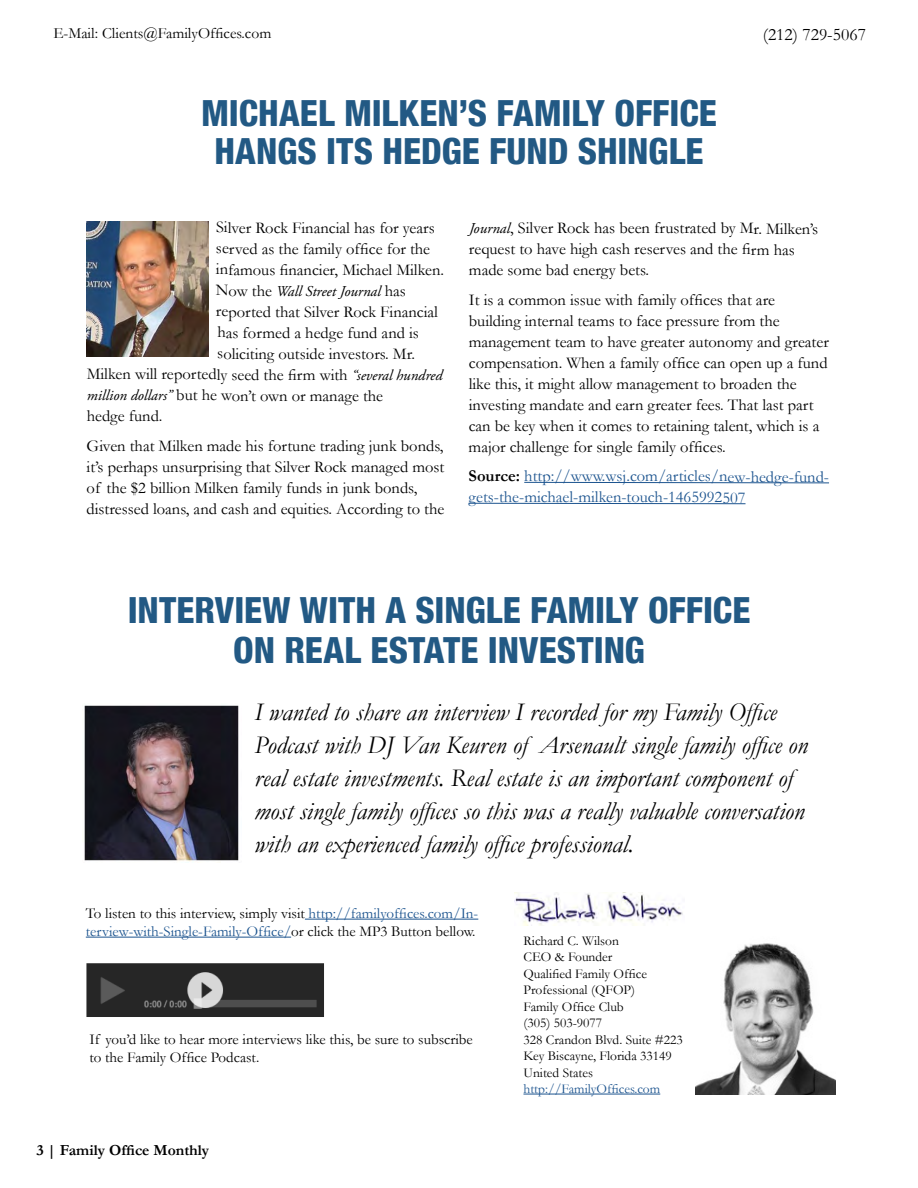
<style>
.page{position:relative;width:918px;height:1188px;background:#fff}
.page>*{position:absolute;margin:0;border:0;box-sizing:border-box;transform-origin:0 0}
.t1{font:800 condensed 36px/37.5px "Helvetica Neue LT Com";color:#225984;text-align:center}
.t2{font:italic 25.5px/33px "Garamond";color:#000}
.t3{font:17.7px "Garamond";color:#000}
.t4{font:16.5px/21px "Garamond";color:#000}
.t5{font:16.5px/20.9px "Garamond";color:#1c548f}
.t6{font:15.45px "Garamond";color:#000}
.t7{font:700 15.45px "Garamond";color:#000}
.t8{font:15px/18px "Garamond";color:#1c548f}
.t9{font:15px/18px "Garamond";color:#000}
.t10{font:italic 15px "Adobe Garamond Pro";color:#000}
.t11{font:13.5px/16.5px "Garamond";color:#000}
.t12{font:13.5px "Garamond";color:#1c548f}
.s1{font-family:"Garamond";font-style:normal;font-size:16.5px}
.s2{font-family:"Adobe Garamond Pro";font-style:italic;font-size:15px}
.s3{font-weight:700;color:#000}
.s4{color:#000}
</style>
<div class="page">
<svg style="left:524px;top:482px;width:305px;height:2px"></svg>
<svg style="left:468px;top:502px;width:278px;height:3px"></svg>
<img style="left:87px;top:222px;width:122px;height:135px">
<hr style="left:305px;top:919px;width:173px;height:1px;background:#1c548f">
<hr style="left:86px;top:937px;width:205px;height:1px;background:#1c548f">
<hr style="left:523px;top:1094px;width:137px;height:1px;background:#1c548f">
<img style="left:695px;top:943px;width:141px;height:151px">
<img style="left:514px;top:892px;width:169px;height:33px">
<img style="left:84px;top:705px;width:155px;height:156px">
<img style="left:86px;top:963px;width:238px;height:54px">
<p class="t6" style="left:53px;top:23px;width:219px">E-Mail: Clients@FamilyOffices.com</p>
<p class="t3" style="left:763px;top:22px;width:105px">(212) 729-5067</p>
<h1 class="t1" style="left:201px;top:94px;width:517px">MICHAEL MILKEN’S FAMILY OFFICE<br>HANGS ITS HEDGE FUND SHINGLE</h1>
<p class="t4" style="left:216px;top:217px;width:230px">Silver Rock Financial has for years served as the family office for the infamous financier, Michael Milken.</p>
<p class="t10" style="left:216px;top:282px;width:192px"><span class="s1">Now the</span> Wall Street Journal <span class="s1">has</span></p>
<p class="t4" style="left:216px;top:301px;width:224px">reported that Silver Rock Financial</p>
<p class="t4" style="left:217px;top:322px;width:203px">has formed a hedge fund and is</p>
<p class="t4" style="left:217px;top:343px;width:199px">soliciting outside investors. Mr.</p>
<p class="t4" style="left:87px;top:363px;width:357px">Milken will reportedly seed the firm with <span class="s2">“several hundred</span></p>
<p class="t4" style="left:87px;top:384px;width:298px"><span class="s2">million dollars”</span> but he won’t own or manage the</p>
<p class="t4" style="left:87px;top:405px;width:77px">hedge fund.</p>
<p class="t4" style="left:87px;top:435px;width:359px">Given that Milken made his fortune trading junk bonds, it’s perhaps unsurprising that Silver Rock managed most of the $2 billion Milken family funds in junk bonds, distressed loans, and cash and equities. According to the</p>
<p class="t4" style="left:469px;top:217px;width:351px"><span class="s2">Journal</span>, Silver Rock has been frustrated by Mr. Milken’s request to have high cash reserves and the firm has made some bad energy bets.</p>
<p class="t4" style="left:469px;top:289px;width:362px">It is a common issue with family offices that are building internal teams to face pressure from the management team to have greater autonomy and greater compensation. When a family office can open up a fund like this, it might allow management to broaden the investing mandate and earn greater fees. That last part can be key when it comes to retaining talent, which is a major challenge for single family offices.</p>
<p class="t5" style="left:469px;top:465px;width:362px"><span class="s3">Source:</span> http://www.wsj.com/articles/new-hedge-fund&shy;gets-the-michael-milken-touch-1465992507</p>
<h1 class="t1" style="left:128px;top:589px;width:624px;line-height:40.5px">INTERVIEW WITH A SINGLE FAMILY OFFICE<br>ON REAL ESTATE INVESTING</h1>
<p class="t2" style="left:254px;top:695px;width:555px">I wanted to share an interview I recorded for my Family Office Podcast with DJ Van Keuren of Arsenault single family office on real estate investments. Real estate is an important component of most single family offices so this was a really valuable conversation with an experienced family office professional.</p>
<p class="t8" style="left:86px;top:904px;width:394px"><span class="s4">To listen to this interview, simply visit</span> http://familyoffices.com/In&shy;terview-with-Single-Family-Office/<span class="s4">or click the MP3 Button bellow.</span></p>
<p class="t9" style="left:89px;top:1030px;width:385px">If you’d like to hear more interviews like this, be sure to subscribe to the Family Office Podcast.</p>
<p class="t7" style="left:36px;top:1140px;width:174px">3 | Family Office Monthly</p>
<p class="t11" style="left:523px;top:932px;width:161px">Richard C. Wilson<br>CEO &amp; Founder<br>Qualified Family Office<br>Professional (QFOP)<br>Family Office Club<br>(305) 503-9077<br>328 Crandon Blvd. Suite #223<br>Key Biscayne, Florida 33149<br>United States</p>
<p class="t12" style="left:523px;top:1080px;width:138px">http://FamilyOffices.com</p>
</div>
